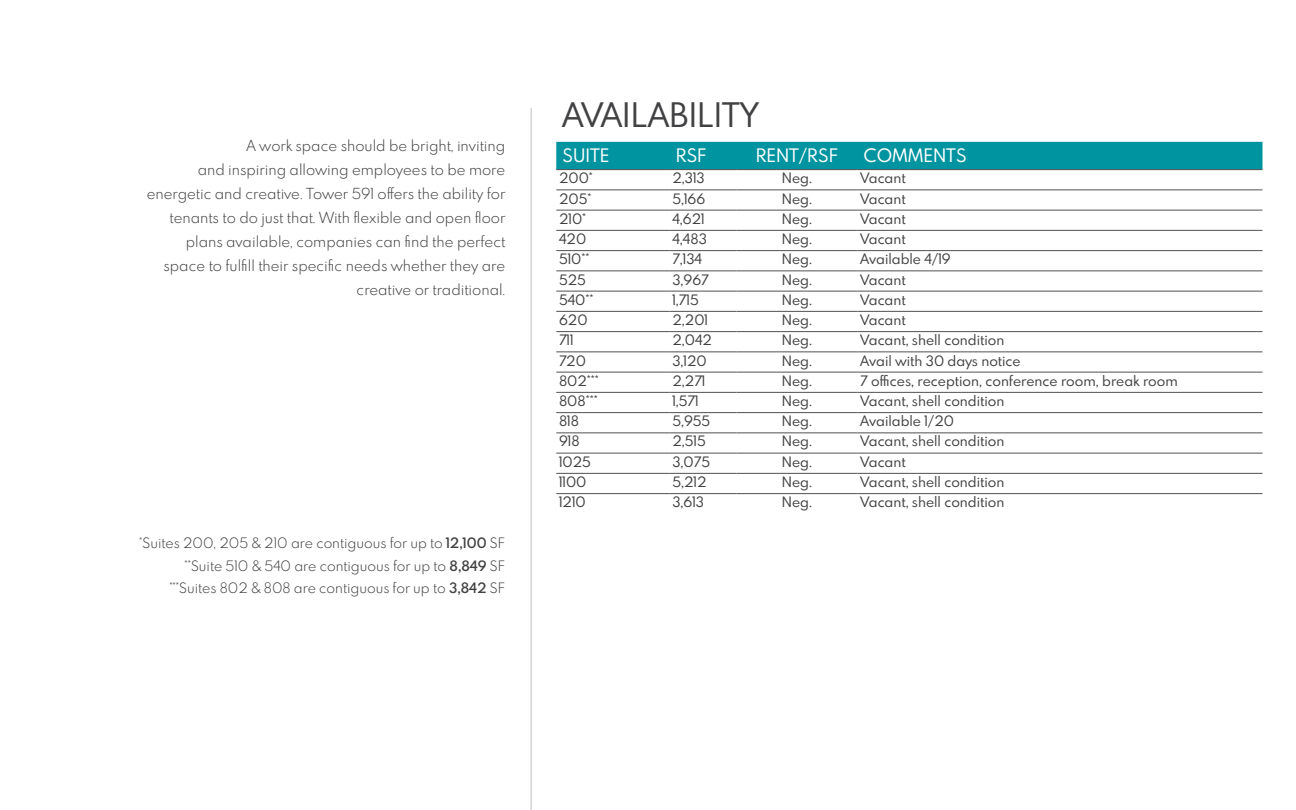
<style>
.page{position:relative;width:1296px;height:810px;background:#fff}
.page>*{position:absolute;margin:0;border:0;box-sizing:border-box;transform-origin:0 0}
.t1{font:30px "Spartan MB";color:#414042}
.t2{font:16.5px "Spartan MB";color:#fff}
.t3{font:300 13.5px/24px "Spartan MB";color:#414042;text-align:right}
.t4{font:12.75px "Spartan MB";color:#414042}
.t5{font:300 12.75px/22.5px "Spartan MB";color:#414042;text-align:right}
.s1{font-weight:600}
</style>
<div class="page">
<hr style="left:530px;top:108px;width:2px;height:702px;background:#d1d3d4">
<div style="left:556px;top:142px;width:707px;height:27px;background:#0094a0"></div>
<hr style="left:556px;top:169px;width:114px;height:1px;background:#4f5153">
<hr style="left:670px;top:169px;width:67px;height:1px;background:#4f5153">
<hr style="left:737px;top:169px;width:121px;height:1px;background:#4f5153">
<hr style="left:858px;top:169px;width:405px;height:1px;background:#4f5153">
<hr style="left:556px;top:190px;width:114px;height:1px;background:#4f5153">
<hr style="left:670px;top:190px;width:67px;height:1px;background:#4f5153">
<hr style="left:737px;top:190px;width:121px;height:1px;background:#4f5153">
<hr style="left:858px;top:190px;width:405px;height:1px;background:#4f5153">
<hr style="left:556px;top:210px;width:114px;height:1px;background:#4f5153">
<hr style="left:670px;top:210px;width:67px;height:1px;background:#4f5153">
<hr style="left:737px;top:210px;width:121px;height:1px;background:#4f5153">
<hr style="left:858px;top:210px;width:405px;height:1px;background:#4f5153">
<hr style="left:556px;top:230px;width:114px;height:1px;background:#4f5153">
<hr style="left:670px;top:230px;width:67px;height:1px;background:#4f5153">
<hr style="left:737px;top:230px;width:121px;height:1px;background:#4f5153">
<hr style="left:858px;top:230px;width:405px;height:1px;background:#4f5153">
<hr style="left:556px;top:250px;width:114px;height:1px;background:#4f5153">
<hr style="left:670px;top:250px;width:67px;height:1px;background:#4f5153">
<hr style="left:737px;top:250px;width:121px;height:1px;background:#4f5153">
<hr style="left:858px;top:250px;width:405px;height:1px;background:#4f5153">
<hr style="left:556px;top:271px;width:114px;height:1px;background:#4f5153">
<hr style="left:670px;top:271px;width:67px;height:1px;background:#4f5153">
<hr style="left:737px;top:271px;width:121px;height:1px;background:#4f5153">
<hr style="left:858px;top:271px;width:405px;height:1px;background:#4f5153">
<hr style="left:556px;top:291px;width:114px;height:1px;background:#4f5153">
<hr style="left:670px;top:291px;width:67px;height:1px;background:#4f5153">
<hr style="left:737px;top:291px;width:121px;height:1px;background:#4f5153">
<hr style="left:858px;top:291px;width:405px;height:1px;background:#4f5153">
<hr style="left:556px;top:311px;width:114px;height:1px;background:#4f5153">
<hr style="left:670px;top:311px;width:67px;height:1px;background:#4f5153">
<hr style="left:737px;top:311px;width:121px;height:1px;background:#4f5153">
<hr style="left:858px;top:311px;width:405px;height:1px;background:#4f5153">
<hr style="left:556px;top:331px;width:114px;height:1px;background:#4f5153">
<hr style="left:670px;top:331px;width:67px;height:1px;background:#4f5153">
<hr style="left:737px;top:331px;width:121px;height:1px;background:#4f5153">
<hr style="left:858px;top:331px;width:405px;height:1px;background:#4f5153">
<hr style="left:556px;top:352px;width:114px;height:1px;background:#4f5153">
<hr style="left:670px;top:352px;width:67px;height:1px;background:#4f5153">
<hr style="left:737px;top:352px;width:121px;height:1px;background:#4f5153">
<hr style="left:858px;top:352px;width:405px;height:1px;background:#4f5153">
<hr style="left:556px;top:372px;width:114px;height:1px;background:#4f5153">
<hr style="left:670px;top:372px;width:67px;height:1px;background:#4f5153">
<hr style="left:737px;top:372px;width:121px;height:1px;background:#4f5153">
<hr style="left:858px;top:372px;width:405px;height:1px;background:#4f5153">
<hr style="left:556px;top:392px;width:114px;height:1px;background:#4f5153">
<hr style="left:670px;top:392px;width:67px;height:1px;background:#4f5153">
<hr style="left:737px;top:392px;width:121px;height:1px;background:#4f5153">
<hr style="left:858px;top:392px;width:405px;height:1px;background:#4f5153">
<hr style="left:556px;top:412px;width:114px;height:1px;background:#4f5153">
<hr style="left:670px;top:412px;width:67px;height:1px;background:#4f5153">
<hr style="left:737px;top:412px;width:121px;height:1px;background:#4f5153">
<hr style="left:858px;top:412px;width:405px;height:1px;background:#4f5153">
<hr style="left:556px;top:433px;width:114px;height:1px;background:#4f5153">
<hr style="left:670px;top:433px;width:67px;height:1px;background:#4f5153">
<hr style="left:737px;top:433px;width:121px;height:1px;background:#4f5153">
<hr style="left:858px;top:433px;width:405px;height:1px;background:#4f5153">
<hr style="left:556px;top:453px;width:114px;height:1px;background:#4f5153">
<hr style="left:670px;top:453px;width:67px;height:1px;background:#4f5153">
<hr style="left:737px;top:453px;width:121px;height:1px;background:#4f5153">
<hr style="left:858px;top:453px;width:405px;height:1px;background:#4f5153">
<hr style="left:556px;top:473px;width:114px;height:1px;background:#4f5153">
<hr style="left:670px;top:473px;width:67px;height:1px;background:#4f5153">
<hr style="left:737px;top:473px;width:121px;height:1px;background:#4f5153">
<hr style="left:858px;top:473px;width:405px;height:1px;background:#4f5153">
<hr style="left:556px;top:493px;width:114px;height:1px;background:#4f5153">
<hr style="left:670px;top:493px;width:67px;height:1px;background:#4f5153">
<hr style="left:737px;top:493px;width:121px;height:1px;background:#4f5153">
<hr style="left:858px;top:493px;width:405px;height:1px;background:#4f5153">
<p class="t3" style="left:147px;top:133px;width:360px">A work space should be bright, inviting<br>and inspiring allowing employees to be more energetic and creative. Tower 591 offers the ability for tenants to do just that. With flexible and open floor plans available, companies can find the perfect space to fulfill their specific needs whether they are creative or traditional.</p>
<p class="t5" style="left:139px;top:531px;width:368px">*Suites 200, 205 &amp; 210 are contiguous for up to <span class="s1">12,100</span> SF **Suite 510 &amp; 540 are contiguous for up to <span class="s1">8,849</span> SF ***Suites 802 &amp; 808 are contiguous for up to <span class="s1">3,842</span> SF</p>
<h1 class="t1" style="left:562px;top:92px;width:198px">AVAILABILITY</h1>
<p class="t2" style="left:562px;top:143px;width:48px">SUITE</p>
<p class="t2" style="left:676px;top:143px;width:32px">RSF</p>
<p class="t2" style="left:756px;top:143px;width:84px">RENT/RSF</p>
<p class="t2" style="left:864px;top:143px;width:105px">COMMENTS</p>
<p class="t4" style="left:559px;top:169px;width:35px">200*</p>
<p class="t4" style="left:672px;top:169px;width:34px">2,313</p>
<p class="t4" style="left:782px;top:169px;width:32px">Neg.</p>
<p class="t4" style="left:860px;top:169px;width:47px">Vacant</p>
<p class="t4" style="left:559px;top:189px;width:34px">205*</p>
<p class="t4" style="left:672px;top:189px;width:34px">5,166</p>
<p class="t4" style="left:782px;top:189px;width:32px">Neg.</p>
<p class="t4" style="left:860px;top:189px;width:47px">Vacant</p>
<p class="t4" style="left:559px;top:209px;width:29px">210*</p>
<p class="t4" style="left:672px;top:209px;width:34px">4,621</p>
<p class="t4" style="left:782px;top:209px;width:32px">Neg.</p>
<p class="t4" style="left:860px;top:209px;width:47px">Vacant</p>
<p class="t4" style="left:559px;top:229px;width:29px">420</p>
<p class="t4" style="left:672px;top:229px;width:36px">4,483</p>
<p class="t4" style="left:782px;top:229px;width:32px">Neg.</p>
<p class="t4" style="left:860px;top:229px;width:47px">Vacant</p>
<p class="t4" style="left:559px;top:250px;width:32px">510**</p>
<p class="t4" style="left:672px;top:250px;width:31px">7,134</p>
<p class="t4" style="left:782px;top:250px;width:32px">Neg.</p>
<p class="t4" style="left:860px;top:250px;width:92px">Available 4/19</p>
<p class="t4" style="left:559px;top:270px;width:28px">525</p>
<p class="t4" style="left:672px;top:270px;width:38px">3,967</p>
<p class="t4" style="left:782px;top:270px;width:32px">Neg.</p>
<p class="t4" style="left:860px;top:270px;width:47px">Vacant</p>
<p class="t4" style="left:559px;top:290px;width:36px">540**</p>
<p class="t4" style="left:672px;top:290px;width:28px">1,715</p>
<p class="t4" style="left:782px;top:290px;width:32px">Neg.</p>
<p class="t4" style="left:860px;top:290px;width:47px">Vacant</p>
<p class="t4" style="left:559px;top:310px;width:30px">620</p>
<p class="t4" style="left:672px;top:310px;width:37px">2,201</p>
<p class="t4" style="left:782px;top:310px;width:32px">Neg.</p>
<p class="t4" style="left:860px;top:310px;width:47px">Vacant</p>
<p class="t4" style="left:559px;top:331px;width:16px">711</p>
<p class="t4" style="left:672px;top:331px;width:41px">2,042</p>
<p class="t4" style="left:782px;top:331px;width:32px">Neg.</p>
<p class="t4" style="left:860px;top:331px;width:146px">Vacant, shell condition</p>
<p class="t4" style="left:559px;top:351px;width:28px">720</p>
<p class="t4" style="left:672px;top:351px;width:36px">3,120</p>
<p class="t4" style="left:782px;top:351px;width:32px">Neg.</p>
<p class="t4" style="left:860px;top:351px;width:162px">Avail with 30 days notice</p>
<p class="t4" style="left:559px;top:371px;width:41px">802***</p>
<p class="t4" style="left:672px;top:371px;width:35px">2,271</p>
<p class="t4" style="left:782px;top:371px;width:32px">Neg.</p>
<p class="t4" style="left:860px;top:371px;width:319px">7 offices, reception, conference room, break room</p>
<p class="t4" style="left:559px;top:391px;width:40px">808***</p>
<p class="t4" style="left:672px;top:391px;width:28px">1,571</p>
<p class="t4" style="left:782px;top:391px;width:32px">Neg.</p>
<p class="t4" style="left:860px;top:391px;width:146px">Vacant, shell condition</p>
<p class="t4" style="left:559px;top:412px;width:22px">818</p>
<p class="t4" style="left:672px;top:412px;width:39px">5,955</p>
<p class="t4" style="left:782px;top:412px;width:32px">Neg.</p>
<p class="t4" style="left:860px;top:412px;width:95px">Available 1/20</p>
<p class="t4" style="left:559px;top:432px;width:22px">918</p>
<p class="t4" style="left:672px;top:432px;width:35px">2,515</p>
<p class="t4" style="left:782px;top:432px;width:32px">Neg.</p>
<p class="t4" style="left:860px;top:432px;width:146px">Vacant, shell condition</p>
<p class="t4" style="left:559px;top:452px;width:33px">1025</p>
<p class="t4" style="left:672px;top:452px;width:39px">3,075</p>
<p class="t4" style="left:782px;top:452px;width:32px">Neg.</p>
<p class="t4" style="left:860px;top:452px;width:47px">Vacant</p>
<p class="t4" style="left:559px;top:472px;width:29px">1100</p>
<p class="t4" style="left:672px;top:472px;width:36px">5,212</p>
<p class="t4" style="left:782px;top:472px;width:32px">Neg.</p>
<p class="t4" style="left:860px;top:472px;width:146px">Vacant, shell condition</p>
<p class="t4" style="left:559px;top:493px;width:28px">1210</p>
<p class="t4" style="left:672px;top:493px;width:33px">3,613</p>
<p class="t4" style="left:782px;top:493px;width:32px">Neg.</p>
<p class="t4" style="left:860px;top:493px;width:146px">Vacant, shell condition</p>
</div>
